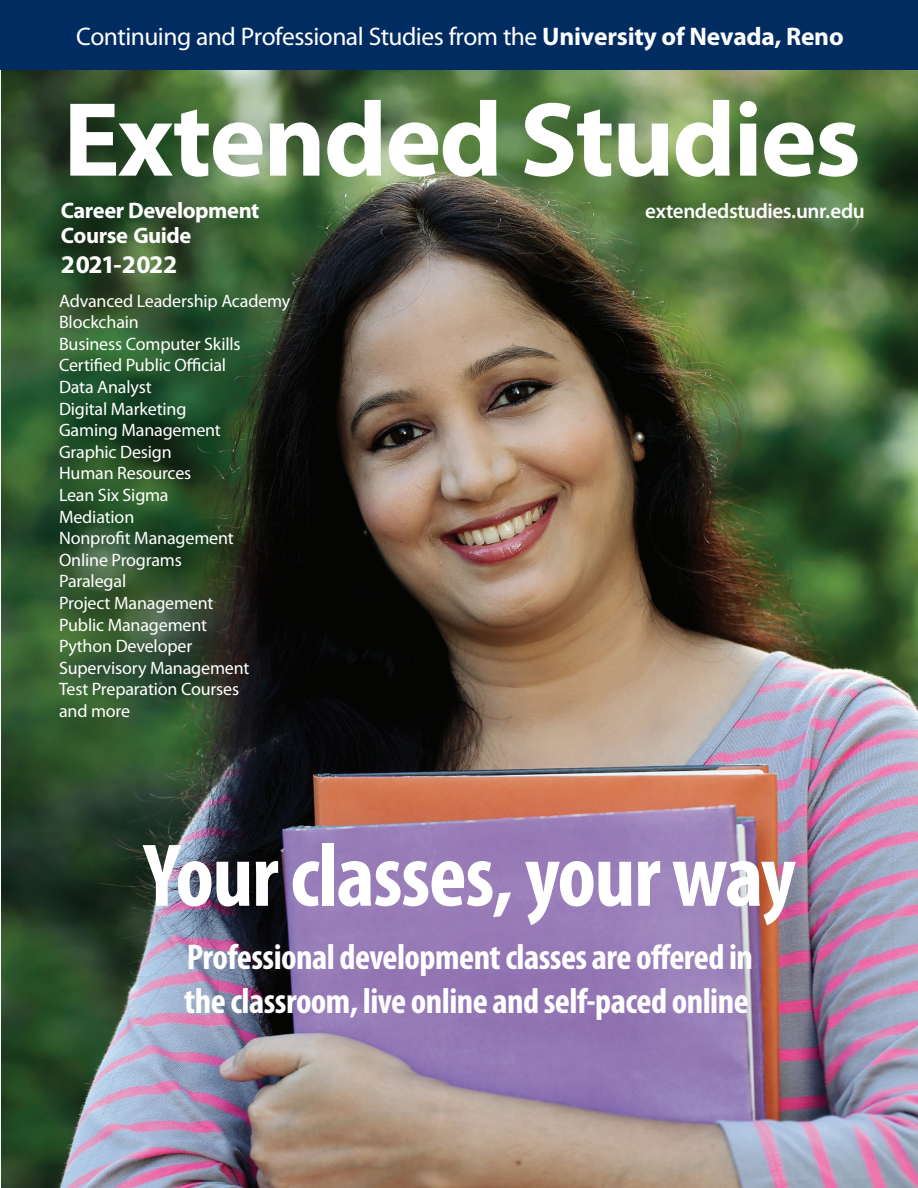
<style>
.page{position:relative;width:918px;height:1188px;background:#fff}
.page>*{position:absolute;margin:0;border:0;box-sizing:border-box;transform-origin:0 0}
.t1{font:700 106.5px "Myriad Pro";letter-spacing:-.02em;color:#fff}
.t2{font:700 condensed 90px "Myriad Pro";letter-spacing:-.015em;color:#fff}
.t3{font:700 condensed 36px/43.2px "Myriad Pro";letter-spacing:-.015em;color:#fff}
.t4{font:25.5px "Myriad Pro";letter-spacing:-.02em;color:#fff}
.t5{font:700 25.5px "Myriad Pro";letter-spacing:-.03em;color:#fff}
.t6{font:700 22.5px/25.5px "Myriad Pro";letter-spacing:-.02em;color:#fff}
.t7{font:600 21px "Myriad Pro";letter-spacing:-.02em;color:#fff}
.t8{font:18px/21.6px "Myriad Pro";letter-spacing:-.01em;color:#fff}
.s1{font-weight:700}
</style>
<div class="page">
<img style="left:2px;top:69px;width:916px;height:1119px">
<div style="left:0;top:0;width:918px;height:69px;background:#002c62"></div>
<p class="t4" style="left:76px;top:23px;width:769px">Continuing and Professional Studies from the <span class="s1">University of Nevada, Reno</span></p>
<h1 class="t1" style="left:63px;top:80px;width:799px">Extended Studies</h1>
<p class="t6" style="left:61px;top:198px;width:200px">Career Development<br>Course Guide</p>
<p class="t5" style="left:61px;top:250px;width:118px">2021-2022</p>
<p class="t8" style="left:59px;top:290px;width:233px">Advanced Leadership Academy<br>Blockchain<br>Business Computer Skills<br>Certifed Public Ofcial<br>Data Analyst<br>Digital Marketing<br>Gaming Management<br>Graphic Design<br>Human Resources<br>Lean Six Sigma<br>Mediation<br>Nonproft Management<br>Online Programs<br>Paralegal<br>Project Management<br>Public Management<br>Python Developer<br>Supervisory Management<br>Test Preparation Courses<br>and more</p>
<p class="t7" style="left:645px;top:199px;width:221px">extendedstudies.unr.edu</p>
<h1 class="t2" style="left:144px;top:826px;width:653px">Your classes, your way</h1>
<h1 class="t3" style="left:184px;top:936px;width:570px">Professional development classes are ofered in the classroom, live online and self-paced online</h1>
</div>
